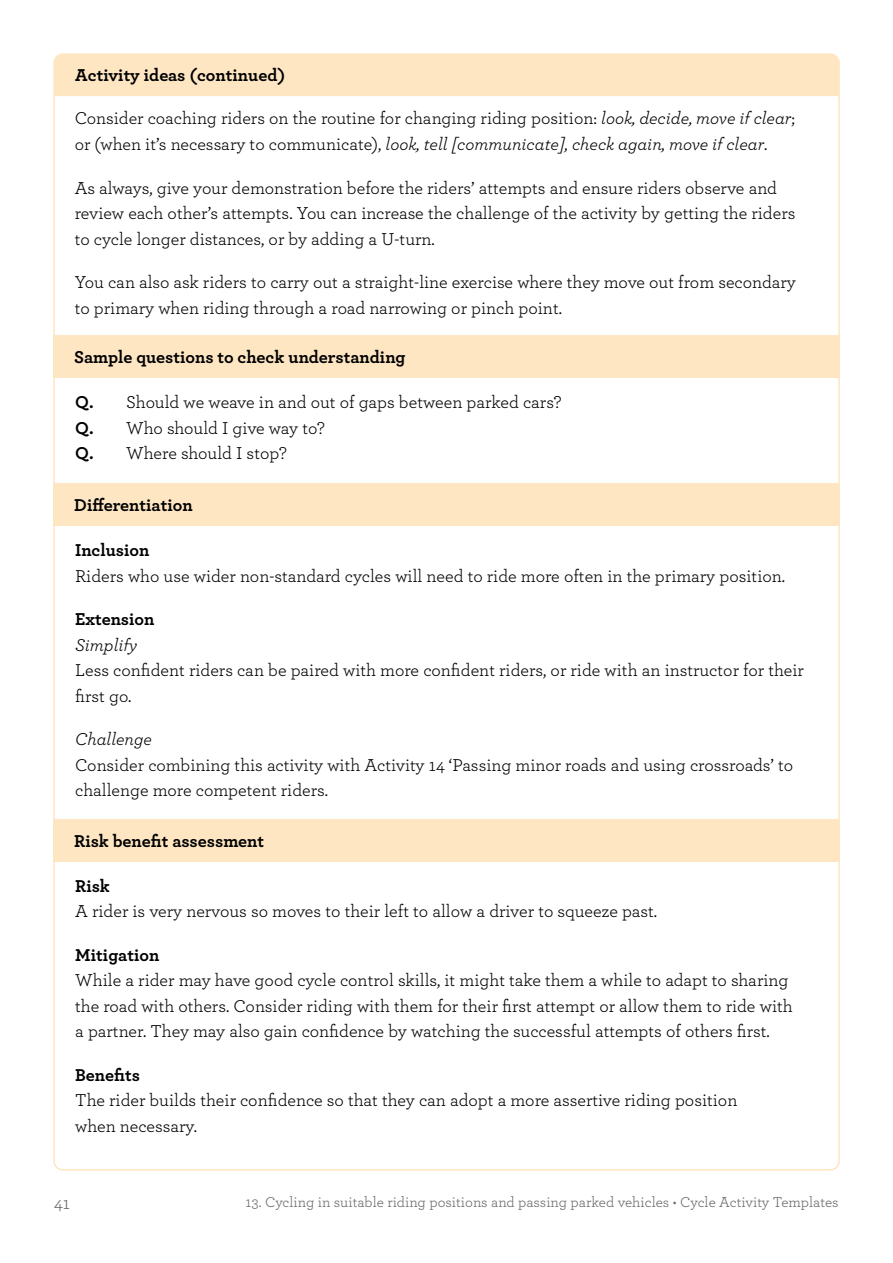
<style>
.page{position:relative;width:893px;height:1263px;background:#fff}
.page>*{position:absolute;margin:0;border:0;box-sizing:border-box;transform-origin:0 0}
.t1{font:18px/25.5px "Archer";color:#000}
.t2{font:700 18px "Archer";color:#000}
.t3{font:italic 18px "Archer";color:#000}
.t4{font:18px "Archer";color:#666766}
.t5{font:15px "Archer";color:#666766}
.s1{font-style:italic}
.s2{font-weight:700}
</style>
<div class="page">
<div style="left:54px;top:54px;width:785px;height:42px;background:#fee6c3"></div>
<div style="left:53px;top:336px;width:787px;height:42px;background:#fee6c3"></div>
<div style="left:53px;top:483px;width:787px;height:43px;background:#fee6c3"></div>
<div style="left:53px;top:820px;width:787px;height:42px;background:#fee6c3"></div>
<p class="t2" style="left:75px;top:61px;width:212px">Activity ideas (continued)</p>
<p class="t1" style="left:75px;top:105px;width:722px">Consider coaching riders on the routine for changing riding position: <span class="s1">look, decide, move if clear</span>; or (when it’s necessary to communicate), <span class="s1">look, tell [communicate], check again, move if clear</span>.</p>
<p class="t1" style="left:75px;top:174px;width:722px">As always, give your demonstration before the riders’ attempts and ensure riders observe and review each other’s attempts. You can increase the challenge of the activity by getting the riders to cycle longer distances, or by adding a U-turn.</p>
<p class="t1" style="left:75px;top:268px;width:723px">You can also ask riders to carry out a straight-line exercise where they move out from secondary to primary when riding through a road narrowing or pinch point.</p>
<p class="t2" style="left:74px;top:343px;width:333px">Sample questions to check understanding</p>
<p class="t1" style="left:75px;top:389px;width:488px"><span class="s2">Q.</span> Should we weave in and out of gaps between parked cars?<br><span class="s2">Q.</span> Who should I give way to?<br><span class="s2">Q.</span> Where should I stop?</p>
<p class="t2" style="left:74px;top:491px;width:120px">Differentiation</p>
<p class="t2" style="left:75px;top:536px;width:76px">Inclusion</p>
<p class="t1" style="left:75px;top:562px;width:711px">Riders who use wider non-standard cycles will need to ride more often in the primary position.</p>
<p class="t2" style="left:75px;top:605px;width:81px">Extension</p>
<p class="t3" style="left:75px;top:632px;width:64px">Simplify</p>
<p class="t1" style="left:75px;top:656px;width:730px">Less confident riders can be paired with more confident riders, or ride with an instructor for their first go.</p>
<p class="t3" style="left:75px;top:726px;width:78px">Challenge</p>
<p class="t1" style="left:75px;top:751px;width:720px">Consider combining this activity with Activity 14 ‘Passing minor roads and using crossroads’ to challenge more competent riders.</p>
<p class="t2" style="left:74px;top:827px;width:191px">Risk benefit assessment</p>
<p class="t2" style="left:75px;top:871px;width:36px">Risk</p>
<p class="t1" style="left:75px;top:897px;width:583px">A rider is very nervous so moves to their left to allow a driver to squeeze past.</p>
<p class="t2" style="left:75px;top:940px;width:86px">Mitigation</p>
<p class="t1" style="left:75px;top:966px;width:719px">While a rider may have good cycle control skills, it might take them a while to adapt to sharing the road with others. Consider riding with them for their first attempt or allow them to ride with a partner. They may also gain confidence by watching the successful attempts of others first.</p>
<p class="t2" style="left:75px;top:1060px;width:66px">Benefits</p>
<p class="t1" style="left:75px;top:1086px;width:664px">The rider builds their confidence so that they can adopt a more assertive riding position when necessary.</p>
<p class="t4" style="left:54px;top:1191px;width:17px">41</p>
<p class="t5" style="left:246px;top:1191px;width:594px">13. Cycling in suitable riding positions and passing parked vehicles • Cycle Activity Templates</p>
</div>
